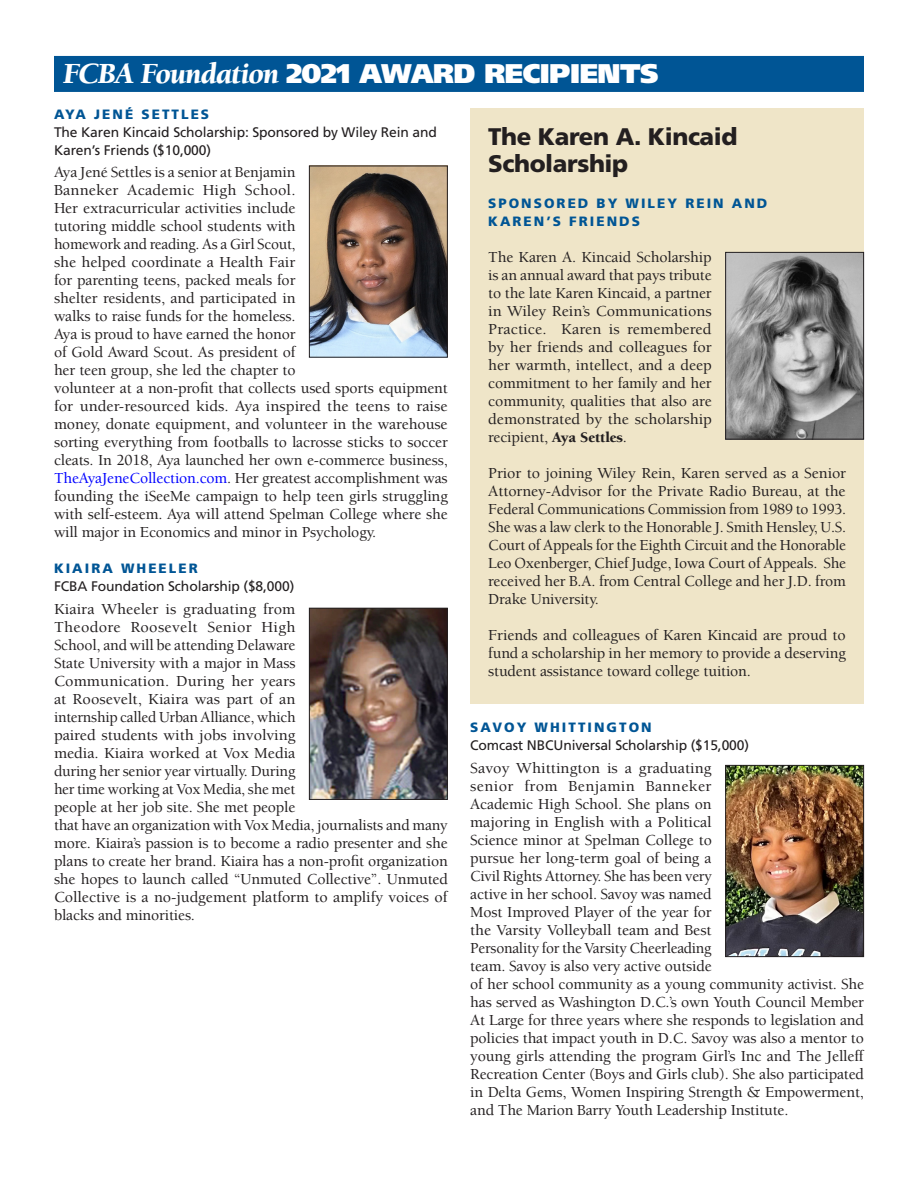
<style>
.page{position:relative;width:918px;height:1188px;background:#fff}
.page>*{position:absolute;margin:0;border:0;box-sizing:border-box;transform-origin:0 0}
.Section_Head{font:900 27px "Frutiger";letter-spacing:-.02em;color:#fff}
.Headline{font:900 24px/27px "Frutiger";letter-spacing:-.015em;color:#231f20}
.t1{font:500 15.75px/18px "Berkeley";letter-spacing:-.01em;color:#231f20}
.Scholar_School{font:13.8px/18px "Frutiger";letter-spacing:-.01em;color:#231f20}
.Normal_Subhead{font:900 13.5px/18px "Frutiger";letter-spacing:.15em;color:#005595}
.s1{font-family:"Berkeley";font-style:italic;font-size:30px}
.s2{color:#00f}
.s3{font-weight:900;font-size:15px}
</style>
<div class="page">
<img style="left:727px;top:767px;width:135px;height:188px">
<div style="left:725px;top:765px;width:139px;height:192px;border:1px solid #231f20"></div>
<div style="left:54px;top:56px;width:810px;height:36px;background:#005595"></div>
<img style="left:311px;top:168px;width:135px;height:188px">
<div style="left:309px;top:166px;width:139px;height:192px;border:1px solid #231f20"></div>
<img style="left:311px;top:610px;width:135px;height:188px">
<div style="left:309px;top:608px;width:139px;height:192px;border:1px solid #231f20"></div>
<div style="left:470px;top:108px;width:394px;height:596px;background:#efe5c8"></div>
<img style="left:727px;top:254px;width:135px;height:184px">
<div style="left:725px;top:252px;width:139px;height:188px;border:1px solid #231f20"></div>
<p class="Section_Head" style="left:63px;top:57px;width:597px"><span class="s1">FCBA Foundation</span> 2021 AWARD RECIPIENTS</p>
<p class="Normal_Subhead" style="left:54px;top:105px;width:157px">AYA JENÉ SETTLES</p>
<p class="Scholar_School" style="left:54px;top:123px;width:384px">The Karen Kincaid Scholarship: Sponsored by Wiley Rein and<br>Karen’s Friends ($10,000)</p>
<p class="t1" style="left:54px;top:164px;width:396px">Aya Jené Settles is a senior at Benjamin<br>Banneker Academic High School.<br>Her extracurricular activities include<br>tutoring middle school students with<br>homework and reading. As a Girl Scout,<br>she helped coordinate a Health Fair<br>for parenting teens, packed meals for<br>shelter residents, and participated in<br>walks to raise funds for the homeless.<br>Aya is proud to have earned the honor<br>of Gold Award Scout. As president of<br>her teen group, she led the chapter to<br>volunteer at a non-profit that collects used sports equipment for under-resourced kids. Aya inspired the teens to raise money, donate equipment, and volunteer in the warehouse sorting everything from footballs to lacrosse sticks to soccer cleats. In 2018, Aya launched her own e-commerce business, <span class="s2">TheAyaJeneCollection.com</span>. Her greatest accomplishment was founding the iSeeMe campaign to help teen girls struggling with self-esteem. Aya will attend Spelman College where she will major in Economics and minor in Psychology.</p>
<p class="Normal_Subhead" style="left:54px;top:559px;width:145px">KIAIRA WHEELER</p>
<p class="Scholar_School" style="left:54px;top:577px;width:242px">FCBA Foundation Scholarship ($8,000)</p>
<p class="t1" style="left:54px;top:600px;width:395px">Kiaira Wheeler is graduating from<br>Theodore Roosevelt Senior High<br>School, and will be attending Delaware<br>State University with a major in Mass<br>Communication. During her years<br>at Roosevelt, Kiaira was part of an<br>internship called Urban Alliance, which<br>paired students with jobs involving<br>media. Kiaira worked at Vox Media<br>during her senior year virtually. During<br>her time working at Vox Media, she met<br>people at her job site. She met people<br>that have an organization with Vox Media, journalists and many more. Kiaira’s passion is to become a radio presenter and she plans to create her brand. Kiaira has a non-profit organization she hopes to launch called “Unmuted Collective”. Unmuted Collective is a no-judgement platform to amplify voices of blacks and minorities.</p>
<p class="Headline" style="left:488px;top:123px;width:251px">The Karen A. Kincaid<br>Scholarship</p>
<p class="Normal_Subhead" style="left:488px;top:194px;width:281px">SPONSORED BY WILEY REIN AND<br>KAREN’S FRIENDS</p>
<p class="t1" style="left:488px;top:248px;width:225px;text-align:justify">The Karen A. Kincaid Scholarship is an annual award that pays tribute to the late Karen Kincaid, a partner in Wiley Rein’s Communications Practice. Karen is remembered by her friends and colleagues for her warmth, intellect, and a deep commitment to her family and her community, qualities that also are demonstrated by the scholarship recipient, <span class="s3">Aya Settles</span>.</p>
<p class="t1" style="left:488px;top:464px;width:360px;text-align:justify">Prior to joining Wiley Rein, Karen served as a Senior Attorney-Advisor for the Private Radio Bureau, at the Federal Communications Commission from 1989 to 1993.<br>She was a law clerk to the Honorable J. Smith Hensley, U.S.<br>Court of Appeals for the Eighth Circuit and the Honorable Leo Oxenberger, Chief Judge, Iowa Court of Appeals. She received her B.A. from Central College and her J.D. from Drake University.</p>
<p class="t1" style="left:488px;top:626px;width:359px;text-align:justify">Friends and colleagues of Karen Kincaid are proud to fund a scholarship in her memory to provide a deserving student assistance toward college tuition.</p>
<p class="Normal_Subhead" style="left:470px;top:719px;width:183px">SAVOY WHITTINGTON</p>
<p class="Scholar_School" style="left:470px;top:737px;width:280px">Comcast NBCUniversal Scholarship ($15,000)</p>
<p class="t1" style="left:470px;top:759px;width:395px">Savoy Whittington is a graduating<br>senior from Benjamin Banneker<br>Academic High School. She plans on<br>majoring in English with a Political<br>Science minor at Spelman College to<br>pursue her long-term goal of being a<br>Civil Rights Attorney. She has been very<br>active in her school. Savoy was named<br>Most Improved Player of the year for<br>the Varsity Volleyball team and Best<br>Personality for the Varsity Cheerleading<br>team. Savoy is also very active outside<br>of her school community as a young community activist. She has served as Washington D.C.’s own Youth Council Member At Large for three years where she responds to legislation and policies that impact youth in D.C. Savoy was also a mentor to young girls attending the program Girl’s Inc and The Jelleff Recreation Center (Boys and Girls club). She also participated in Delta Gems, Women Inspiring Strength &amp; Empowerment, and The Marion Barry Youth Leadership Institute.</p>
</div>
